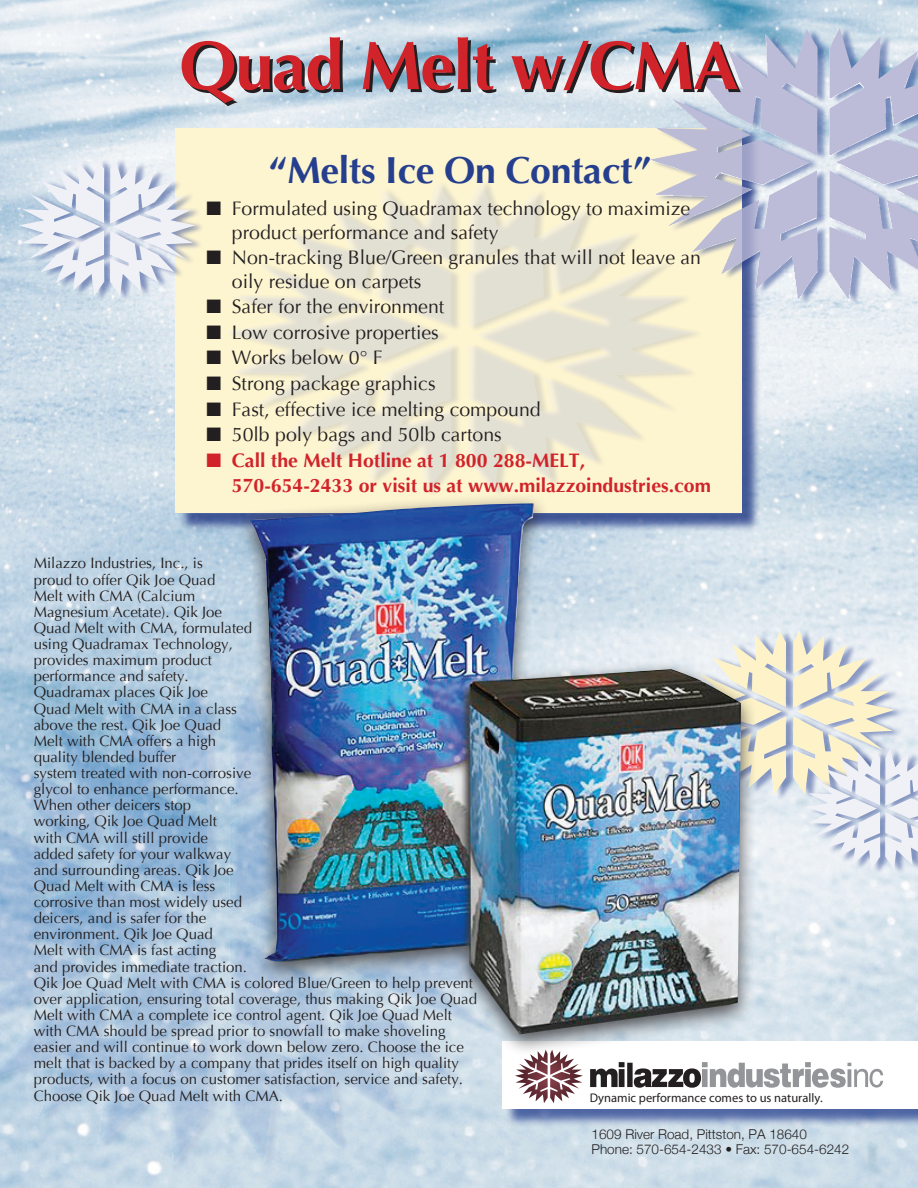
<style>
.page{position:relative;width:918px;height:1188px;background:#fff}
.page>*{position:absolute;margin:0;border:0;box-sizing:border-box;transform-origin:0 0}
.t1{font:700 69px "Optima";letter-spacing:-.02em;color:#231f20}
.t2{font:700 37.5px "Optima";letter-spacing:-.01em;color:#253f8e}
.t3{font:19.5px/23.4px "Optima";color:#231f20}
.t4{font:700 19.5px/25.5px "Optima";color:#d1232a}
.t5{font:15px/16.2px "Optima";color:#231f20}
.t6{font:300 13.5px/15px "Helvetica Neue";color:#231f20}
.t7{font:12.6px "Myriad Pro";color:#231f20}
</style>
<div class="page">
<img style="left:0;top:0;width:918px;height:1188px">
<img style="left:0;top:680px;width:528px;height:485px">
<div style="left:686px;top:628px;width:218px;height:172px;background:#253f8e;opacity:.5"></div>
<img style="left:755px;top:630px;width:140px;height:165px">
<div style="left:650px;top:25px;width:268px;height:281px;background:#253f8e;opacity:.5"></div>
<img style="left:649px;top:28px;width:269px;height:272px">
<div style="left:505px;top:1044px;width:413px;height:84px;background:#253f8e;opacity:.75"></div>
<div style="left:502px;top:1042px;width:416px;height:67px;background:#fff"></div>
<svg style="left:515px;top:1057px;width:68px;height:46px"></svg>
<svg style="left:590px;top:1062px;width:293px;height:26px"></svg>
<div style="left:808px;top:747px;width:110px;height:128px;background:#253f8e;opacity:.5"></div>
<img style="left:806px;top:749px;width:112px;height:120px">
<div style="left:178px;top:130px;width:583px;height:402px;background:#253f8e;opacity:.75"></div>
<svg style="left:176px;top:128px;width:566px;height:386px;background:#f1ebd0"></svg>
<div style="left:21px;top:156px;width:183px;height:146px;background:#253f8e;opacity:.5"></div>
<img style="left:19px;top:159px;width:176px;height:137px">
<div style="left:232px;top:493px;width:523px;height:564px;background:#231f20;opacity:.75"></div>
<img style="left:250px;top:503px;width:491px;height:531px">
<h1 class="t1" style="left:182px;top:28px;width:561px">Quad Melt w/CMA</h1>
<h2 class="t2" style="left:269px;top:148px;width:383px">“Melts Ice On Contact”</h2>
<h3 class="t3" style="left:232px;top:197px;width:460px;text-indent:-26px">■ Formulated using Quadramax technology to maximize product performance and safety</h3>
<h3 class="t3" style="left:232px;top:246px;width:471px;text-indent:-26px">■ Non-tracking Blue/Green granules that will not leave an oily residue on carpets</h3>
<h3 class="t3" style="left:206px;top:295px;width:239px">■ Safer for the environment</h3>
<h3 class="t3" style="left:206px;top:321px;width:234px">■ Low corrosive properties</h3>
<h3 class="t3" style="left:206px;top:346px;width:178px">■ Works below 0° F</h3>
<h3 class="t3" style="left:206px;top:372px;width:231px">■ Strong package graphics</h3>
<h3 class="t3" style="left:206px;top:398px;width:336px">■ Fast, effective ice melting compound</h3>
<h3 class="t3" style="left:206px;top:423px;width:297px">■ 50lb poly bags and 50lb cartons</h3>
<h3 class="t4" style="left:232px;top:448px;width:481px;text-indent:-26px">■ Call the Melt Hotline at 1 800 288-MELT,<br>570-654-2433 or visit us at www.milazzoindustries.com</h3>
<p class="t5" style="left:34px;top:555px;width:445px">Milazzo Industries, Inc., is<br>proud to offer Qik Joe Quad<br>Melt with CMA (Calcium<br>Magnesium Acetate). Qik Joe<br>Quad Melt with CMA, formulated<br>using Quadramax Technology,<br>provides maximum product<br>performance and safety.<br>Quadramax places Qik Joe<br>Quad Melt with CMA in a class<br>above the rest. Qik Joe Quad<br>Melt with CMA offers a high<br>quality blended buffer<br>system treated with non-corrosive<br>glycol to enhance performance.<br>When other deicers stop<br>working, Qik Joe Quad Melt<br>with CMA will still provide<br>added safety for your walkway<br>and surrounding areas. Qik Joe<br>Quad Melt with CMA is less<br>corrosive than most widely used<br>deicers, and is safer for the<br>environment. Qik Joe Quad<br>Melt with CMA is fast acting<br>and provides immediate traction.<br>Qik Joe Quad Melt with CMA is colored Blue/Green to help prevent over application, ensuring total coverage, thus making Qik Joe Quad Melt with CMA a complete ice control agent. Qik Joe Quad Melt with CMA should be spread prior to snowfall to make shoveling easier and will continue to work down below zero. Choose the ice melt that is backed by a company that prides itself on high quality products, with a focus on customer satisfaction, service and safety.<br>Choose Qik Joe Quad Melt with CMA.</p>
<p class="t7" style="left:590px;top:1090px;width:234px">Dynamic performance comes to us naturally.</p>
<p class="t6" style="left:592px;top:1126px;width:259px">1609 River Road, Pittston, PA 18640<br>Phone: 570-654-2433 • Fax: 570-654-6242</p>
</div>
